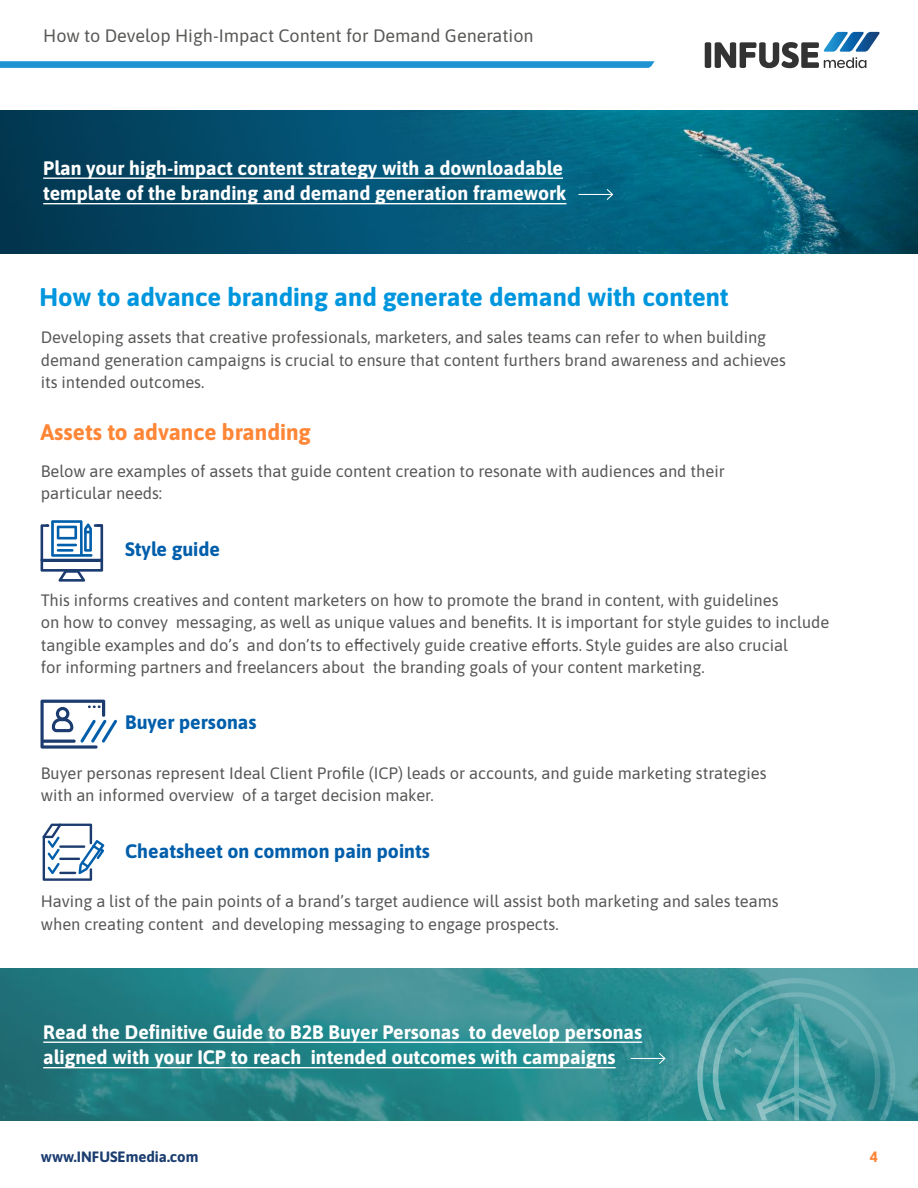
<style>
.page{position:relative;width:918px;height:1188px;background:#fff}
.page>*{position:absolute;margin:0;border:0;box-sizing:border-box;transform-origin:0 0}
.t1{font:700 25.5px "Asap";color:#0096de}
.t2{font:700 22.5px "Asap";color:#fe8636}
.t3{font:700 19.5px/25.5px "Asap";color:#fff}
.t4{font:700 19.5px "Asap";color:#005eab}
.t5{font:18px "Asap";color:#585856}
.t6{font:16.5px/22.5px "Asap";color:#575756}
.t7{font:700 15px "Asap";color:#1c3d70}
.t8{font:700 15px "Asap";color:#fe8636}
</style>
<div class="page">
<svg style="left:0;top:61px;width:655px;height:7px;background:#2b98d4"></svg>
<img style="left:0;top:111px;width:918px;height:142px">
<hr style="left:43px;top:178px;width:520px;height:1px;background:#fff">
<hr style="left:43px;top:203px;width:523px;height:1px;background:#fff">
<hr style="left:578px;top:194px;width:35px;height:1px;background:#fff">
<svg style="left:606px;top:188px;width:8px;height:13px"></svg>
<img style="left:0;top:969px;width:918px;height:151px">
<svg style="left:41px;top:520px;width:62px;height:62px"></svg>
<svg style="left:41px;top:700px;width:76px;height:49px"></svg>
<svg style="left:43px;top:824px;width:61px;height:57px"></svg>
<hr style="left:43px;top:1042px;width:599px;height:1px;background:#fff">
<hr style="left:43px;top:1067px;width:573px;height:1px;background:#fff">
<hr style="left:631px;top:1058px;width:34px;height:1px;background:#fff">
<svg style="left:658px;top:1052px;width:8px;height:13px"></svg>
<svg style="left:695px;top:978px;width:201px;height:142px;background:#459b9f"></svg>
<svg style="left:705px;top:32px;width:175px;height:36px"></svg>
<p class="t5" style="left:43px;top:23px;width:492px">How to Develop High-Impact Content for Demand Generation</p>
<p class="t3" style="left:43px;top:154px;width:525px">Plan your high-impact content strategy with a downloadable template of the branding and demand generation framework</p>
<h1 class="t1" style="left:39px;top:279px;width:691px">How to advance branding and generate demand with content</h1>
<p class="t6" style="left:41px;top:325px;width:747px">Developing assets that creative professionals, marketers, and sales teams can refer to when building demand generation campaigns is crucial to ensure that content furthers brand awareness and achieves its intended outcomes.</p>
<h2 class="t2" style="left:40px;top:416px;width:272px">Assets to advance branding</h2>
<p class="t6" style="left:41px;top:459px;width:686px">Below are examples of assets that guide content creation to resonate with audiences and their particular needs:</p>
<p class="t4" style="left:125px;top:536px;width:96px">Style guide</p>
<p class="t6" style="left:41px;top:588px;width:790px">This informs creatives and content marketers on how to promote the brand in content, with guidelines<br>on how to convey messaging, as well as unique values and benefits. It is important for style guides to include tangible examples and do’s and don’ts to effectively guide creative efforts. Style guides are also crucial<br>for informing partners and freelancers about the branding goals of your content marketing.</p>
<p class="t4" style="left:125px;top:709px;width:133px">Buyer personas</p>
<p class="t6" style="left:41px;top:761px;width:727px">Buyer personas represent Ideal Client Profile (ICP) leads or accounts, and guide marketing strategies with an informed overview of a target decision maker.</p>
<p class="t4" style="left:125px;top:837px;width:306px">Cheatsheet on common pain points</p>
<p class="t6" style="left:41px;top:889px;width:739px">Having a list of the pain points of a brand’s target audience will assist both marketing and sales teams when creating content and developing messaging to engage prospects.</p>
<p class="t3" style="left:43px;top:1018px;width:601px">Read the Definitive Guide to B2B Buyer Personas to develop personas aligned with your ICP to reach intended outcomes with campaigns</p>
<p class="t7" style="left:41px;top:1146px;width:159px">www.INFUSEmedia.com</p>
<p class="t8" style="left:870px;top:1146px;width:10px">4</p>
</div>
